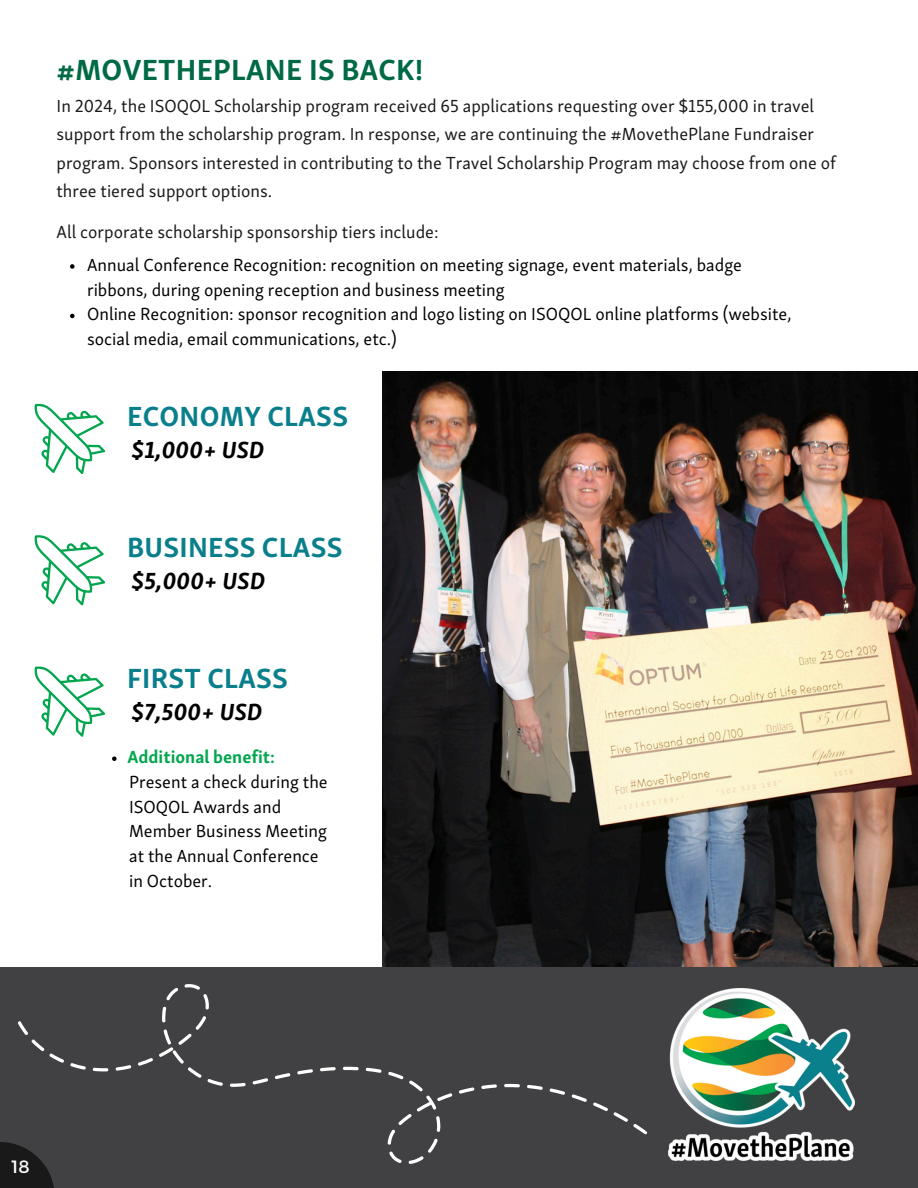
<style>
.page{position:relative;width:918px;height:1188px;background:#fff}
.page>*{position:absolute;margin:0;border:0;box-sizing:border-box;transform-origin:0 0}
.t1{font:700 30px "Skolar Sans Latn";letter-spacing:.01em;color:#006a44}
.t2{font:700 28.5px "Skolar Sans Latn";letter-spacing:.01em;color:#0a7f8c}
.t3{font:italic 700 24px "Skolar Sans Latn";letter-spacing:.01em;color:#000}
.t4{font:18px/24.8px "Skolar Sans Latn";color:#000}
.t5{font:18px/28.2px "Skolar Sans Latn";color:#191919}
.t6{font:700 18px "Skolar Sans Latn";color:#03a64f}
.t7{font:17.85px "Montserrat";color:#fff}
</style>
<div class="page">
<svg style="left:34px;top:404px;width:71px;height:70px"></svg>
<svg style="left:34px;top:535px;width:71px;height:71px"></svg>
<svg style="left:34px;top:666px;width:71px;height:71px"></svg>
<img style="left:382px;top:371px;width:536px;height:597px">
<div style="left:0;top:968px;width:918px;height:220px;background:#414042"></div>
<img style="left:669px;top:988px;width:186px;height:172px">
<svg style="left:14px;top:776px;width:634px;height:388px"></svg>
<svg style="left:70px;top:264px;width:5px;height:5px"></svg>
<svg style="left:70px;top:314px;width:5px;height:4px"></svg>
<svg style="left:112px;top:756px;width:5px;height:5px"></svg>
<svg style="left:0;top:1142px;width:55px;height:46px;fill:#191919"></svg>
<h2 class="t1" style="left:57px;top:58px;width:368px">#MOVETHEPLANE IS BACK!</h2>
<p class="t5" style="left:57px;top:94px;width:781px">In 2024, the ISOQOL Scholarship program received 65 applications requesting over $155,000 in travel support from the scholarship program. In response, we are continuing the #MovethePlane Fundraiser program. Sponsors interested in contributing to the Travel Scholarship Program may choose from one of three tiered support options.</p>
<h2 class="t5" style="left:57px;top:220px;width:384px">All corporate scholarship sponsorship tiers include:</h2>
<p class="t4" style="left:87px;top:254px;width:656px">Annual Conference Recognition: recognition on meeting signage, event materials, badge ribbons, during opening reception and business meeting</p>
<h1 class="t4" style="left:87px;top:304px;width:706px">Online Recognition: sponsor recognition and logo listing on ISOQOL online platforms (website, social media, email communications, etc.)</h1>
<h1 class="t2" style="left:127px;top:404px;width:223px">ECONOMY CLASS</h1>
<p class="t3" style="left:131px;top:440px;width:134px">$1,000+ USD</p>
<p class="t2" style="left:127px;top:536px;width:217px">BUSINESS CLASS</p>
<p class="t3" style="left:131px;top:571px;width:135px">$5,000+ USD</p>
<p class="t2" style="left:127px;top:667px;width:162px">FIRST CLASS</p>
<p class="t3" style="left:131px;top:702px;width:132px">$7,500+ USD</p>
<p class="t6" style="left:127px;top:750px;width:149px">Additional benefit:</p>
<h1 class="t4" style="left:129px;top:771px;width:200px">Present a check during the<br>ISOQOL Awards and<br>Member Business Meeting at the Annual Conference in October.</h1>
<h1 class="t7" style="left:12px;top:1155px;width:20px">18</h1>
</div>
